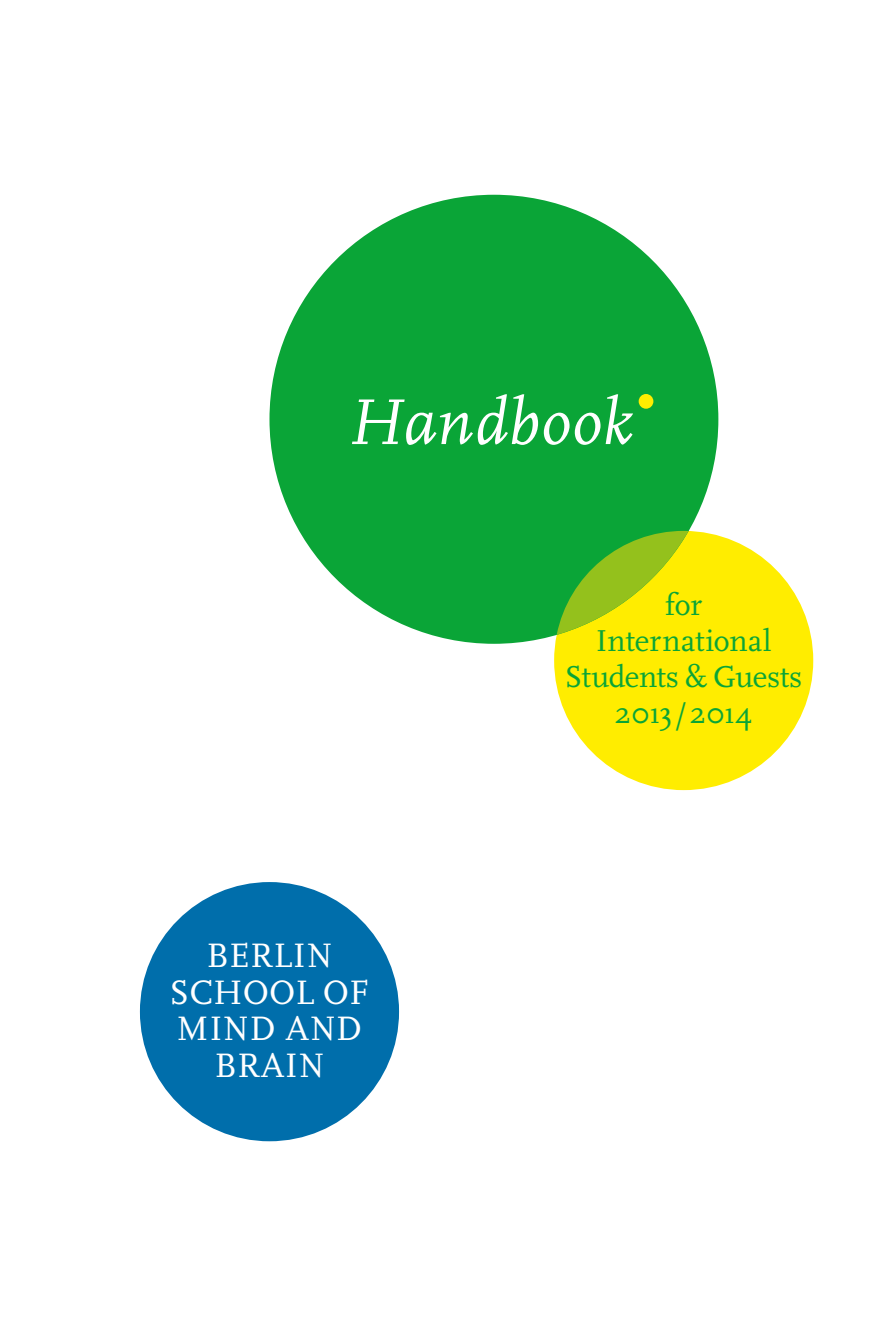
<style>
.page{position:relative;width:893px;height:1340px;background:#fff}
.page>*{position:absolute;margin:0;border:0;box-sizing:border-box;transform-origin:0 0}
.t1{font:italic 67.5px "Scala Pro";letter-spacing:.01em;color:#fff}
.t2{font:35.32px/36.4px "Scala Pro";letter-spacing:.01em;color:#fff;text-align:center}
.t3{font:31.5px/36px "Scala Pro";color:#0aa537;text-align:center}
</style>
<div class="page">
<div style="left:140px;top:882px;width:259px;height:259px;background:#006eab;border-radius:50%"></div>
<div style="left:554px;top:531px;width:259px;height:259px;background:#ffed00;border-radius:50%"></div>
<div style="left:269px;top:195px;width:449px;height:449px;background:#0aa537;border-radius:50%"></div>
<svg style="left:557px;top:531px;width:132px;height:104px"></svg>
<h1 class="t1" style="left:347px;top:382px;width:312px">Handbook<sup>•</sup></h1>
<p class="t2" style="left:170px;top:937px;width:201px">BERLIN<br>SCHOOL OF<br>MIND AND<br>BRAIN</p>
<p class="t3" style="left:565px;top:586px;width:239px">for<br>International<br>Students &amp; Guests<br>2013 / 2014</p>
</div>
